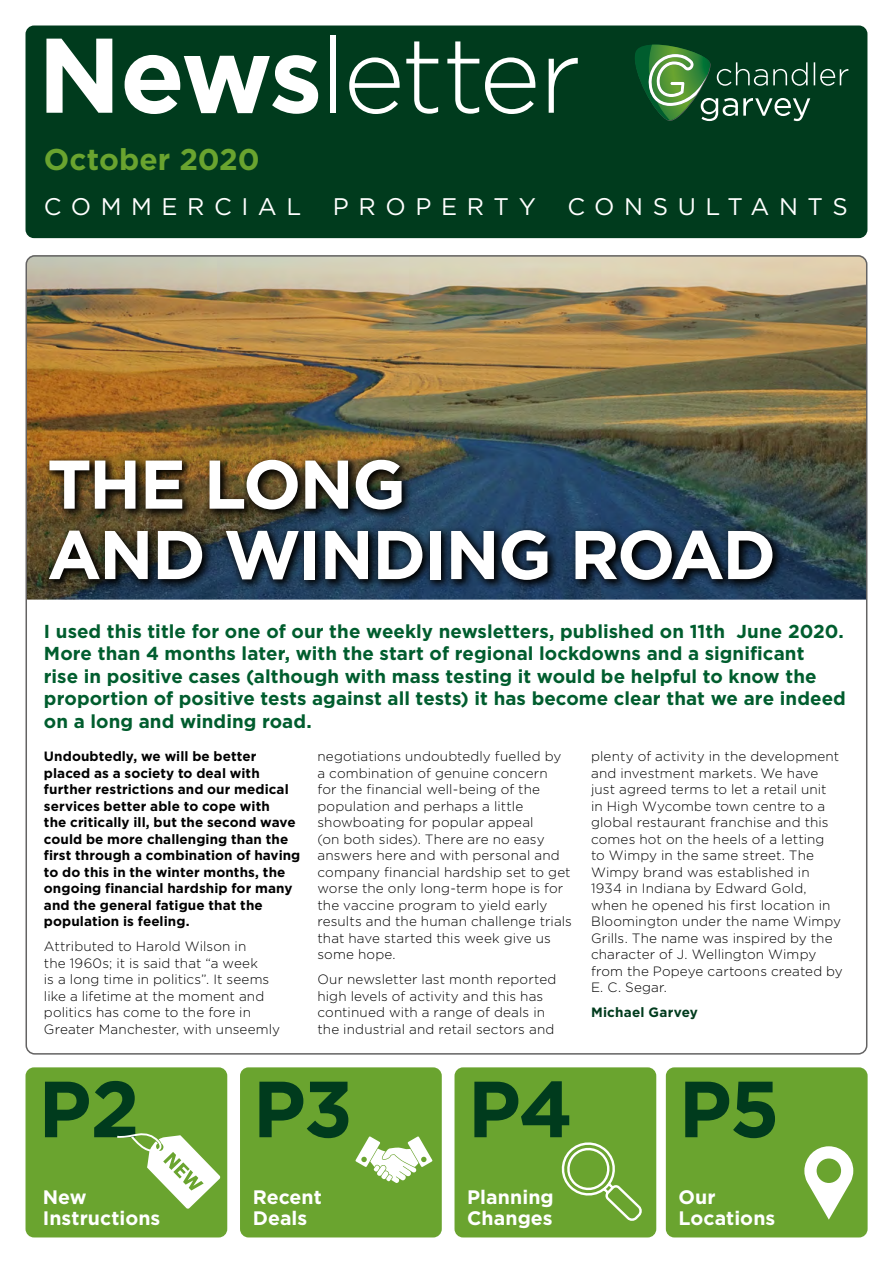
<style>
.page{position:relative;width:893px;height:1263px;background:#fff}
.page>*{position:absolute;margin:0;border:0;box-sizing:border-box;transform-origin:0 0}
.t1{font:300 105.9px "Gotham";letter-spacing:-.025em;color:#fff}
.t2{font:700 79.35px "Gotham";letter-spacing:-.025em;color:#003b1d}
.t3{font:700 68.7px/70.3px "Gotham";letter-spacing:-.03em;color:#fff}
.t4{font:700 30px "Gotham";color:#6aa42f}
.t5{font:24px "Gotham";letter-spacing:.4em;color:#fff}
.t6{font:700 19.5px/21px "Gotham";letter-spacing:.005em;color:#fff}
.t7{font:700 18.75px/22.5px "Gotham";letter-spacing:.005em;color:#005d2e}
.t8{font:300 13.5px/16.5px "Gotham";letter-spacing:.01em;color:#000}
.t9{font:700 13.5px/16.5px "Gotham";letter-spacing:.005em;color:#000}
.t10{font:700 13.5px "Gotham";letter-spacing:.015em;color:#003b1d}
.s1{font-weight:700}
</style>
<div class="page">
<img style="left:26px;top:255px;width:840px;height:345px">
<div style="left:26px;top:26px;width:841px;height:212px;background:#003b1d;border-radius:9px"></div>
<svg style="left:635px;top:44px;width:213px;height:78px"></svg>
<svg style="left:44px;top:454px;width:741px;height:138px;background:#273237"></svg>
<div style="left:240px;top:1067px;width:202px;height:170px;background:#6aa42f;border-radius:9px"></div>
<div style="left:26px;top:1067px;width:201px;height:170px;background:#6aa42f;border-radius:9px"></div>
<div style="left:454px;top:1067px;width:202px;height:170px;background:#6aa42f;border-radius:9px"></div>
<div style="left:666px;top:1067px;width:202px;height:170px;background:#6aa42f;border-radius:9px"></div>
<svg style="left:117px;top:1133px;width:103px;height:76px"></svg>
<svg style="left:561px;top:1142px;width:81px;height:79px"></svg>
<svg style="left:355px;top:1136px;width:77px;height:47px"></svg>
<svg style="left:804px;top:1146px;width:49px;height:73px"></svg>
<div style="left:817px;top:1158px;width:24px;height:25px;background:#6aa42f;border-radius:50%"></div>
<h1 class="t1" style="left:38px;top:18px;width:545px"><span class="s1">News</span>letter</h1>
<h3 class="t4" style="left:44px;top:142px;width:217px">October 2020</h3>
<h3 class="t5" style="left:44px;top:194px;width:259px">COMMERCIAL</h3>
<h3 class="t5" style="left:333px;top:194px;width:204px">PROPERTY</h3>
<h3 class="t5" style="left:567px;top:194px;width:282px">CONSULTANTS</h3>
<h3 class="t3" style="left:47px;top:447px;width:730px">THE LONG<br>AND WINDING ROAD</h3>
<p class="t7" style="left:44px;top:619px;width:803px">I used this title for one of our the weekly newsletters, published on 11th June 2020.<br>More than 4 months later, with the start of regional lockdowns and a significant<br>rise in positive cases (although with mass testing it would be helpful to know the proportion of positive tests against all tests) it has become clear that we are indeed on a long and winding road.</p>
<p class="t9" style="left:44px;top:748px;width:258px">Undoubtedly, we will be better placed as a society to deal with further restrictions and our medical services better able to cope with<br>the critically ill, but the second wave could be more challenging than the first through a combination of having to do this in the winter months, the ongoing financial hardship for many and the general fatigue that the population is feeling.</p>
<p class="t8" style="left:44px;top:938px;width:238px">Attributed to Harold Wilson in<br>the 1960s; it is said that “a week<br>is a long time in politics”. It seems like a lifetime at the moment and politics has come to the fore in<br>Greater Manchester, with unseemly</p>
<p class="t8" style="left:591px;top:748px;width:253px">plenty of activity in the development and investment markets. We have just agreed terms to let a retail unit<br>in High Wycombe town centre to a global restaurant franchise and this comes hot on the heels of a letting<br>to Wimpy in the same street. The<br>Wimpy brand was established in<br>1934 in Indiana by Edward Gold, when he opened his first location in<br>Bloomington under the name Wimpy<br>Grills. The name was inspired by the character of J. Wellington Wimpy from the Popeye cartoons created by<br>E. C. Segar.</p>
<p class="t10" style="left:591px;top:1004px;width:108px">Michael Garvey</p>
<p class="t8" style="left:317px;top:748px;width:256px">negotiations undoubtedly fuelled by a combination of genuine concern<br>for the financial well-being of the population and perhaps a little showboating for popular appeal<br>(on both sides). There are no easy answers here and with personal and company financial hardship set to get worse the only long-term hope is for the vaccine program to yield early results and the human challenge trials that have started this week give us some hope.</p>
<p class="t8" style="left:317px;top:971px;width:240px">Our newsletter last month reported high levels of activity and this has continued with a range of deals in the industrial and retail sectors and</p>
<h2 class="t2" style="left:38px;top:1063px;width:103px">P2</h2>
<h2 class="t2" style="left:253px;top:1063px;width:102px">P3</h2>
<h3 class="t6" style="left:43px;top:1186px;width:119px">New<br>Instructions</h3>
<h3 class="t6" style="left:253px;top:1186px;width:71px">Recent<br>Deals</h3>
<h2 class="t2" style="left:468px;top:1063px;width:107px">P4</h2>
<h3 class="t6" style="left:467px;top:1186px;width:88px">Planning<br>Changes</h3>
<h2 class="t2" style="left:679px;top:1063px;width:103px">P5</h2>
<h3 class="t6" style="left:678px;top:1186px;width:98px">Our<br>Locations</h3>
</div>
